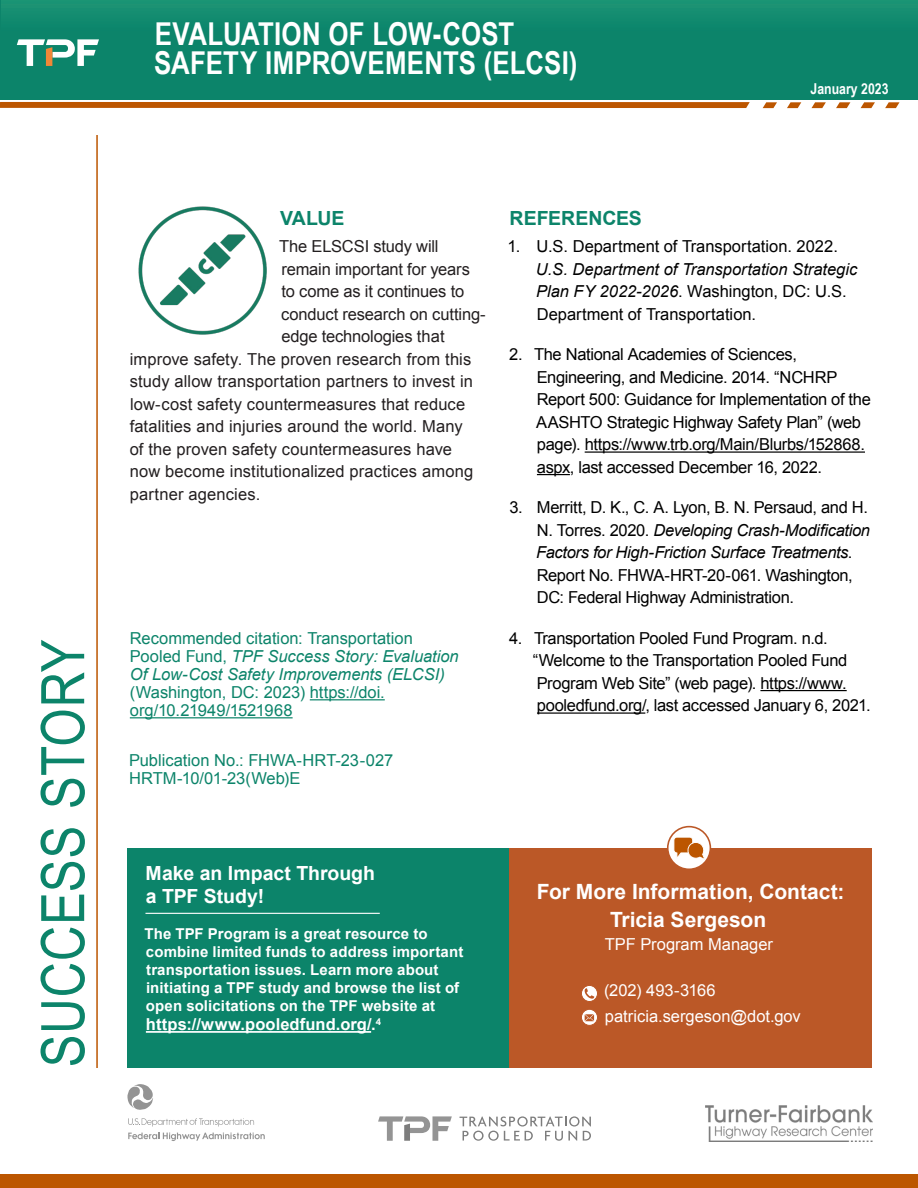
<style>
.page{position:relative;width:918px;height:1188px;background:#fff}
.page>*{position:absolute;margin:0;border:0;box-sizing:border-box;transform-origin:0 0}
.t1{font:60px "Arial Narrow";letter-spacing:.01em;color:#0c846a}
.t2{font:700 31.5px/28.5px "Arial Narrow";letter-spacing:.005em;color:#fff}
.t3{font:700 21px "Arial";color:#fff}
.t4{font:700 19.5px/22.5px "Arial";color:#fff}
.t5{font:700 19.5px "Arial";color:#0c846a}
.t6{font:16.5px/22.5px "Arial";letter-spacing:-.02em;color:#000}
.t7{font:16.5px "Arial";letter-spacing:.005em;color:#231f20}
.t8{font:16.5px/18px "Arial";color:#0c846a}
.t9{font:16.5px/22.5px "Arial";color:#000}
.t10{font:16.5px "Arial";color:#fff}
.t11{font:700 16.5px "Arial";letter-spacing:.005em;color:#fff}
.t12{font:16.5px "Arial";letter-spacing:-.015em;color:#231f20}
.t13{font:700 15px/18px "Arial";letter-spacing:.01em;color:#fff}
.t14{font:700 15px "Arial Narrow";color:#fff}
.s1{font-style:italic}
</style>
<div class="page">
<div style="left:0;top:0;width:918px;height:100px;background:#0c846a"></div>
<div style="left:2px;top:0;width:916px;height:30px;background:#148c70"></div>
<svg style="left:0;top:102px;width:750px;height:6px;background:#bc5803"></svg>
<svg style="left:763px;top:102px;width:14px;height:6px"></svg>
<svg style="left:787px;top:102px;width:14px;height:6px"></svg>
<svg style="left:812px;top:102px;width:14px;height:6px"></svg>
<svg style="left:836px;top:102px;width:14px;height:6px"></svg>
<svg style="left:861px;top:102px;width:14px;height:6px"></svg>
<svg style="left:885px;top:102px;width:15px;height:6px"></svg>
<svg style="left:17px;top:39px;width:82px;height:27px"></svg>
<div style="left:0;top:1175px;width:918px;height:13px;background:#bc5600"></div>
<hr style="left:96px;top:135px;width:2px;height:933px;background:#bc5600">
<svg style="left:460px;top:1116px;width:131px;height:25px"></svg>
<svg style="left:378px;top:1116px;width:74px;height:25px"></svg>
<img style="left:706px;top:1105px;width:167px;height:36px">
<svg style="left:128px;top:1118px;width:126px;height:9px"></svg>
<svg style="left:127px;top:1084px;width:26px;height:26px"></svg>
<svg style="left:128px;top:1133px;width:137px;height:8px"></svg>
<div style="left:508px;top:848px;width:364px;height:219px;background:#bb5827"></div>
<div style="left:668px;top:827px;width:42px;height:42px;background:#fff;border-radius:50%"></div>
<div style="left:667px;top:826px;width:44px;height:44px;border:2px solid #bb5827;border-radius:50%"></div>
<svg style="left:673px;top:837px;width:31px;height:22px"></svg>
<svg style="left:581px;top:985px;width:17px;height:17px"></svg>
<div style="left:581px;top:985px;width:17px;height:17px;border:1px solid #bb5827;border-radius:50%"></div>
<svg style="left:585px;top:988px;width:9px;height:11px"></svg>
<svg style="left:581px;top:1009px;width:17px;height:16px"></svg>
<div style="left:581px;top:1009px;width:17px;height:17px;border:1px solid #bb5827;border-radius:50%"></div>
<svg style="left:585px;top:1014px;width:9px;height:7px"></svg>
<div style="left:127px;top:848px;width:382px;height:219px;background:#0c846a"></div>
<hr style="left:146px;top:1031px;width:225px;height:2px;background:#fff">
<hr style="left:145px;top:913px;width:235px;height:1px;background:#fff">
<hr style="left:310px;top:699px;width:75px;height:1px;background:#0c846a">
<hr style="left:130px;top:717px;width:163px;height:1px;background:#0c846a">
<hr style="left:585px;top:451px;width:280px;height:2px;background:#000">
<hr style="left:537px;top:474px;width:33px;height:1px;background:#000">
<hr style="left:760px;top:690px;width:87px;height:1px;background:#000">
<hr style="left:537px;top:712px;width:108px;height:2px;background:#000">
<img style="left:138px;top:206px;width:129px;height:129px">
<h2 class="t2" style="left:154px;top:18px;width:425px">EVALUATION OF LOW-COST<br>SAFETY IMPROVEMENTS (ELCSI)</h2>
<p class="t14" style="left:811px;top:77px;width:79px">January 2023</p>
<h1 class="t1" style="left:19px;top:1067px;width:429px;rotate:-90deg">SUCCESS STORY</h1>
<h1 class="t5" style="left:280px;top:206px;width:66px">VALUE</h1>
<p class="t12" style="left:279px;top:236px;width:161px">The ELSCSI study will</p>
<p class="t7" style="left:281px;top:258px;width:190px">remain important for years</p>
<p class="t7" style="left:281px;top:281px;width:184px">to come as it continues to</p>
<p class="t7" style="left:281px;top:303px;width:206px">conduct research on cutting-</p>
<p class="t7" style="left:281px;top:326px;width:165px">edge technologies that</p>
<p class="t7" style="left:130px;top:348px;width:343px">improve safety. The proven research from this</p>
<p class="t7" style="left:130px;top:371px;width:345px">study allow transportation partners to invest in</p>
<p class="t7" style="left:130px;top:393px;width:337px">low-cost safety countermeasures that reduce</p>
<p class="t7" style="left:130px;top:416px;width:335px">fatalities and injuries around the world. Many</p>
<p class="t7" style="left:130px;top:438px;width:324px">of the proven safety countermeasures have</p>
<p class="t7" style="left:130px;top:461px;width:345px">now become institutionalized practices among</p>
<p class="t7" style="left:130px;top:483px;width:132px">partner agencies.</p>
<p class="t8" style="left:130px;top:629px;width:330px">Recommended citation: Transportation Pooled Fund, <span class="s1">TPF Success Story: Evaluation Of Low-Cost Safety Improvements (ELCSI) </span>(Washington, DC: 2023) https://doi. org/10.21949/1521968</p>
<p class="t8" style="left:129px;top:752px;width:266px">Publication No.: FHWA-HRT-23-027</p>
<p class="t8" style="left:129px;top:770px;width:173px">HRTM-10/01-23(Web)E</p>
<h1 class="t5" style="left:510px;top:206px;width:134px">REFERENCES</h1>
<p class="t9" style="left:536px;top:235px;width:323px;text-indent:-28px">1. U.S. Department of Transportation. 2022.<br><span class="s1">U.S. Department of Transportation Strategic Plan FY 2022-2026</span>. Washington, DC: U.S.<br>Department of Transportation.</p>
<p class="t6" style="left:536px;top:343px;width:336px;text-indent:-27px">2. The National Academies of Sciences, Engineering, and Medicine. 2014. “NCHRP Report 500: Guidance for Implementation of the AASHTO Strategic Highway Safety Plan” (web page). https://www.trb.org/Main/Blurbs/152868. aspx, last accessed December 16, 2022.</p>
<p class="t6" style="left:536px;top:496px;width:335px;text-indent:-27px">3. Merritt, D. K., C. A. Lyon, B. N. Persaud, and H.<br>N. Torres. 2020. <span class="s1">Developing Crash-Modification Factors for High-Friction Surface Treatments</span>.<br>Report No. FHWA-HRT-20-061. Washington, DC: Federal Highway Administration.</p>
<p class="t6" style="left:533px;top:627px;width:339px;text-indent:-24px">4. Transportation Pooled Fund Program. n.d. “Welcome to the Transportation Pooled Fund Program Web Site” (web page). https://www. pooledfund.org/, last accessed January 6, 2021.</p>
<h1 class="t4" style="left:146px;top:863px;width:231px">Make an Impact Through a TPF Study!</h1>
<p class="t13" style="left:144px;top:925px;width:320px">The TPF Program is a great resource to combine limited funds to address important transportation issues. Learn more about initiating a TPF study and browse the list of open solicitations on the TPF website at</p>
<p class="t11" style="left:146px;top:1014px;width:237px">https://www.pooledfund.org/.<sup>4</sup></p>
<h1 class="t3" style="left:537px;top:877px;width:309px">For More Information, Contact:</h1>
<p class="t3" style="left:610px;top:906px;width:157px">Tricia Sergeson</p>
<p class="t10" style="left:605px;top:933px;width:170px">TPF Program Manager</p>
<p class="t10" style="left:604px;top:980px;width:113px">(202) 493-3166</p>
<p class="t10" style="left:605px;top:1005px;width:197px">patricia.sergeson@dot.gov</p>
</div>
